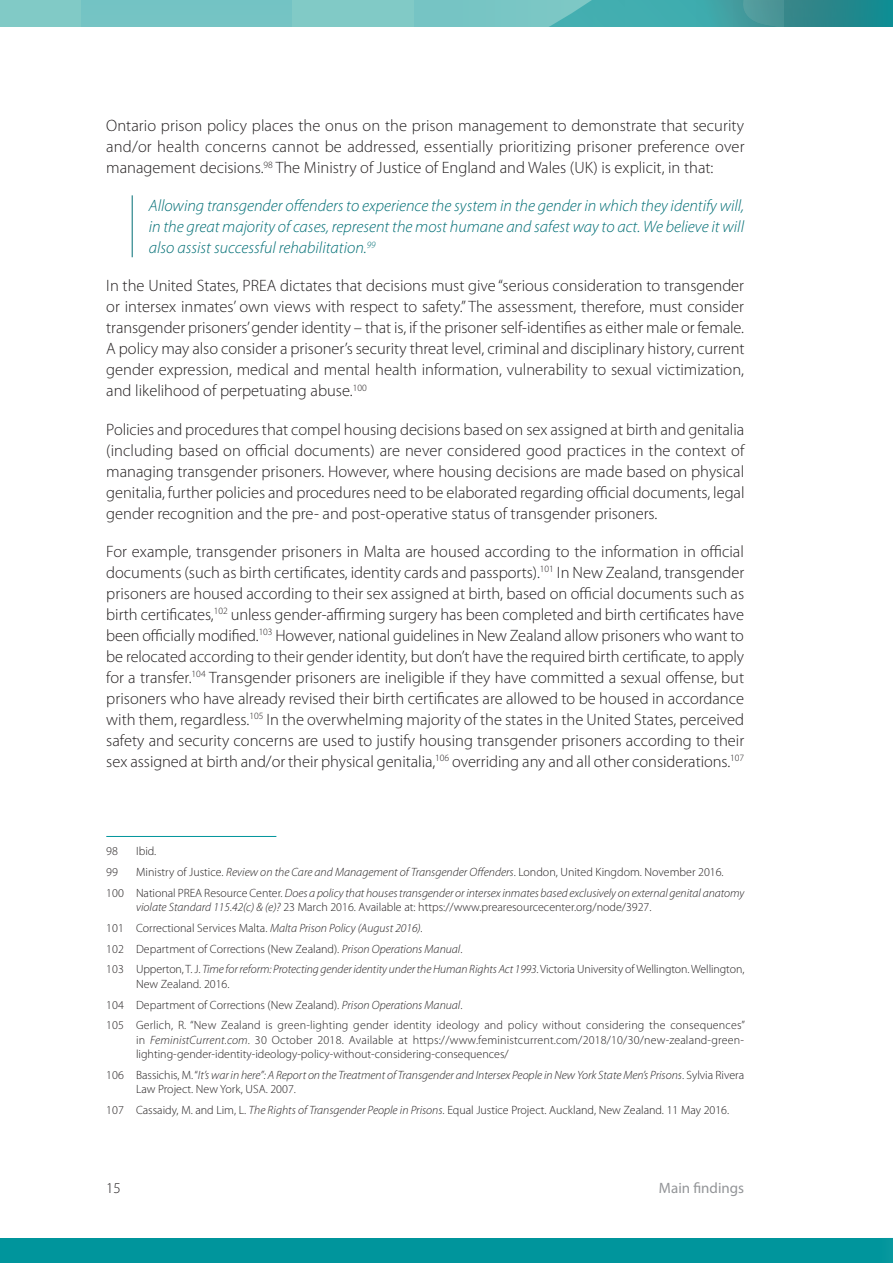
<style>
.page{position:relative;width:893px;height:1263px;background:#fff}
.page>*{position:absolute;margin:0;border:0;box-sizing:border-box;transform-origin:0 0}
.Body{font:300 16.5px/21px "Myriad Pro";color:#231f20;text-align:justify}
.Body-quoted{font:italic 300 16.5px/21px "Myriad Pro";color:#006e75;text-align:justify}
.t1{font:15px "Myriad Pro";color:#939598}
.t2{font:300 15px "Myriad Pro";color:#231f20}
.Footnote{font:300 12px/14.4px "Myriad Pro";color:#231f20}
.Footnote-2{font:italic 300 12px/14.4px "Myriad Pro";letter-spacing:-.005em;color:#231f20}
.s1{font-style:italic}
.s2{font-style:normal}
</style>
<div class="page">
<div style="left:0;top:1238px;width:893px;height:25px;background:#00959c"></div>
<svg style="left:0;top:0;width:893px;height:27px;background:#62b7b7"></svg>
<hr style="left:106px;top:836px;width:170px;height:1px;background:#00959c">
<hr style="left:132px;top:195px;width:1px;height:62px;background:#006e75">
<p class="Body" style="left:106px;top:116px;width:640px">Ontario prison policy places the onus on the prison management to demonstrate that security and/or health concerns cannot be addressed, essentially prioritizing prisoner preference over management decisions.<sup>98</sup> The Ministry of Justice of England and Wales (UK) is explicit, in that:</p>
<p class="Body-quoted" style="left:149px;top:195px;width:597px">Allowing transgender offenders to experience the system in the gender in which they identify will, in the great majority of cases, represent the most humane and safest way to act. We believe it will also assist successful rehabilitation.<sup>99</sup></p>
<p class="Body" style="left:106px;top:276px;width:640px">In the United States, PREA dictates that decisions must give “serious consideration to transgender or intersex inmates’ own views with respect to safety.” The assessment, therefore, must consider transgender prisoners’ gender identity – that is, if the prisoner self-identifies as either male or female.<br>A policy may also consider a prisoner’s security threat level, criminal and disciplinary history, current gender expression, medical and mental health information, vulnerability to sexual victimization, and likelihood of perpetuating abuse.<sup>100</sup></p>
<p class="Body" style="left:106px;top:419px;width:640px">Policies and procedures that compel housing decisions based on sex assigned at birth and genitalia (including based on official documents) are never considered good practices in the context of managing transgender prisoners. However, where housing decisions are made based on physical genitalia, further policies and procedures need to be elaborated regarding official documents, legal gender recognition and the pre- and post-operative status of transgender prisoners.</p>
<p class="Body" style="left:106px;top:541px;width:639px">For example, transgender prisoners in Malta are housed according to the information in official documents (such as birth certificates, identity cards and passports).<sup>101</sup> In New Zealand, transgender prisoners are housed according to their sex assigned at birth, based on official documents such as birth certificates,<sup>102</sup> unless gender-affirming surgery has been completed and birth certificates have been officially modified.<sup>103</sup> However, national guidelines in New Zealand allow prisoners who want to be relocated according to their gender identity, but don’t have the required birth certificate, to apply for a transfer.<sup>104</sup> Transgender prisoners are ineligible if they have committed a sexual offense, but prisoners who have already revised their birth certificates are allowed to be housed in accordance with them, regardless.<sup>105</sup> In the overwhelming majority of the states in the United States, perceived safety and security concerns are used to justify housing transgender prisoners according to their sex assigned at birth and/or their physical genitalia,<sup>106</sup> overriding any and all other considerations.<sup>107</sup></p>
<p class="Footnote" style="left:106px;top:844px;width:13px">98</p>
<p class="Footnote" style="left:136px;top:844px;width:22px">Ibid.</p>
<p class="Footnote" style="left:106px;top:865px;width:13px">99</p>
<p class="Footnote" style="left:136px;top:865px;width:589px">Ministry of Justice. <span class="s1">Review on the Care and Management of Transgender Offenders</span>. London, United Kingdom. November 2016.</p>
<p class="Footnote-2" style="left:136px;top:885px;width:610px;text-indent:-30px"><span class="s2">100 National PREA Resource Center.</span> Does a policy that houses transgender or intersex inmates based exclusively on external genital anatomy violate Standard 115.42(c) &amp; (e)? <span class="s2">23 March 2016. Available at: https://www.prearesourcecenter.org/node/3927.</span></p>
<p class="Footnote-2" style="left:106px;top:920px;width:318px"><span class="s2">101 Correctional Services Malta.</span> Malta Prison Policy (August 2016).</p>
<p class="Footnote" style="left:106px;top:942px;width:358px">102 Department of Corrections (New Zealand). <span class="s1">Prison Operations Manual</span>.</p>
<p class="Footnote" style="left:136px;top:962px;width:610px;text-indent:-30px">103 Upperton, T. J. <span class="s1">Time for reform: Protecting gender identity under the Human Rights Act 1993</span>. Victoria University of Wellington. Wellington,<br>New Zealand. 2016.</p>
<p class="Footnote" style="left:106px;top:997px;width:358px">104 Department of Corrections (New Zealand). <span class="s1">Prison Operations Manual</span>.</p>
<p class="Footnote" style="left:136px;top:1018px;width:610px;text-align:justify;text-indent:-30px">105 Gerlich, R. “New Zealand is green-lighting gender identity ideology and policy without considering the consequences” in <span class="s1">FeministCurrent.com</span>. 30 October 2018. Available at https://www.feministcurrent.com/2018/10/30/new-zealand-green&shy;lighting-gender-identity-ideology-policy-without-considering-consequences/</p>
<p class="Footnote-2" style="left:136px;top:1068px;width:610px;text-indent:-30px"><span class="s2">106 Bassichis, M. “</span>It’s war in here”: A Report on the Treatment of Transgender and Intersex People in New York State Men’s Prisons<span class="s2">. Sylvia Rivera<br>Law Project. New York, USA. 2007.</span></p>
<p class="Footnote" style="left:106px;top:1103px;width:624px">107 Cassaidy, M. and Lim, L. <span class="s1">The Rights of Transgender People in Prisons</span>. Equal Justice Project. Auckland, New Zealand. 11 May 2016.</p>
<p class="t2" style="left:106px;top:1180px;width:16px">15</p>
<p class="t1" style="left:659px;top:1179px;width:87px">Main findings</p>
</div>
